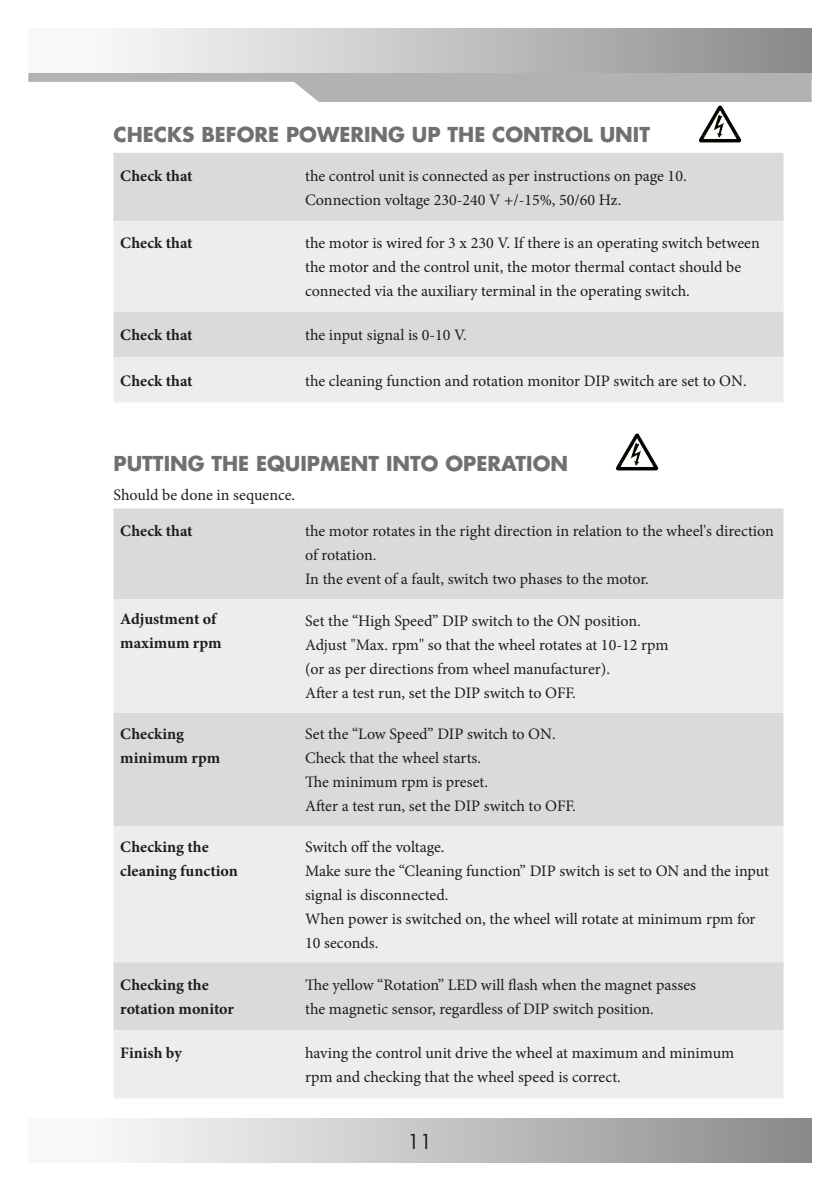
<style>
.page{position:relative;width:840px;height:1191px;background:#fff}
.page>*{position:absolute;margin:0;border:0;box-sizing:border-box;transform-origin:0 0}
.t1{font:700 20px "Futura";color:#70706f}
.t2{font:20px "Futura Std";color:#1d1d1b}
.t3{font:16px/24px "Minion Pro";color:#1d1d1b}
.t4{font:700 16px/24px "Minion Pro";color:#1d1d1b}
.s1{color:#283583}
</style>
<div class="page">
<div style="left:28px;top:1118px;width:783px;height:44px;background:linear-gradient(to right,#fff,#8c8c8b)"></div>
<div style="left:28px;top:63px;width:783px;height:19px;background:linear-gradient(to right,#b2b2b2,#b2b2b2)"></div>
<div style="left:28px;top:28px;width:783px;height:44px;background:linear-gradient(to right,#fff,#8c8c8b)"></div>
<div style="left:284px;top:75px;width:527px;height:27px;background:#b2b2b2"></div>
<div style="left:113px;top:153px;width:670px;height:68px;background:#dadada"></div>
<svg style="left:113px;top:221px;width:670px;height:181px;background:#e8e8e8"></svg>
<div style="left:113px;top:508px;width:670px;height:91px;background:#dadada"></div>
<svg style="left:113px;top:599px;width:670px;height:499px;background:#e6e6e6"></svg>
<img style="left:698px;top:105px;width:44px;height:38px">
<img style="left:615px;top:433px;width:44px;height:38px">
<p class="t1" style="left:113px;top:122px;width:537px">CHECKS BEFORE POWERING UP THE CONTROL UNIT</p>
<p class="t4" style="left:120px;top:163px;width:74px">Check that</p>
<p class="t3" style="left:305px;top:164px;width:383px">the control unit is connected as per instructions on page 10.<br>Connection voltage 230-240 V +/-15%, 50/60 Hz.</p>
<p class="t4" style="left:120px;top:231px;width:74px">Check that</p>
<p class="t3" style="left:305px;top:231px;width:456px">the motor is wired for 3 x 230 V. If there is an operating switch between the motor and the control unit, the motor thermal contact should be connected via the auxiliary terminal in the operating switch.</p>
<p class="t4" style="left:120px;top:323px;width:74px">Check that</p>
<p class="t3" style="left:305px;top:323px;width:163px">the input signal is 0-10 V<span class="s1">.</span></p>
<p class="t4" style="left:120px;top:368px;width:74px">Check that</p>
<p class="t3" style="left:305px;top:368px;width:443px">the cleaning function and rotation monitor DIP switch are set to ON.</p>
<p class="t1" style="left:113px;top:450px;width:456px">PUTTING THE EQUIPMENT INTO OPERATION</p>
<p class="t3" style="left:113px;top:483px;width:183px">Should be done in sequence.</p>
<p class="t4" style="left:120px;top:518px;width:74px">Check that</p>
<p class="t3" style="left:305px;top:518px;width:470px">the motor rotates in the right direction in relation to the wheel's direction of rotation.<br>In the event of a fault, switch two phases to the motor.</p>
<p class="t4" style="left:120px;top:607px;width:103px">Adjustment of maximum rpm</p>
<p class="t3" style="left:305px;top:608px;width:365px">Set the “High Speed” DIP switch to the ON position.<br>Adjust "Max. rpm" so that the wheel rotates at 10-12 rpm (or as per directions from wheel manufacturer).<br>After a test run, set the DIP switch to OFF.</p>
<p class="t4" style="left:120px;top:722px;width:101px">Checking minimum rpm</p>
<p class="t3" style="left:305px;top:722px;width:272px">Set the “Low Speed” DIP switch to ON.<br>Check that the wheel starts.<br>The minimum rpm is preset.<br>After a test run, set the DIP switch to OFF.</p>
<p class="t4" style="left:120px;top:834px;width:119px">Checking the cleaning function</p>
<p class="t3" style="left:305px;top:835px;width:465px">Switch off the voltage.<br>Make sure the “Cleaning function” DIP switch is set to ON and the input signal is disconnected.<br>When power is switched on, the wheel will rotate at minimum rpm for 10 seconds.</p>
<p class="t4" style="left:120px;top:972px;width:115px">Checking the rotation monitor</p>
<p class="t3" style="left:305px;top:973px;width:392px">The yellow “Rotation” LED will flash when the magnet passes the magnetic sensor, regardless of DIP switch position.</p>
<p class="t4" style="left:120px;top:1040px;width:63px">Finish by</p>
<p class="t3" style="left:305px;top:1041px;width:430px">having the control unit drive the wheel at maximum and minimum rpm and checking that the wheel speed is correct.</p>
<p class="t2" style="left:407px;top:1128px;width:26px">11</p>
</div>
